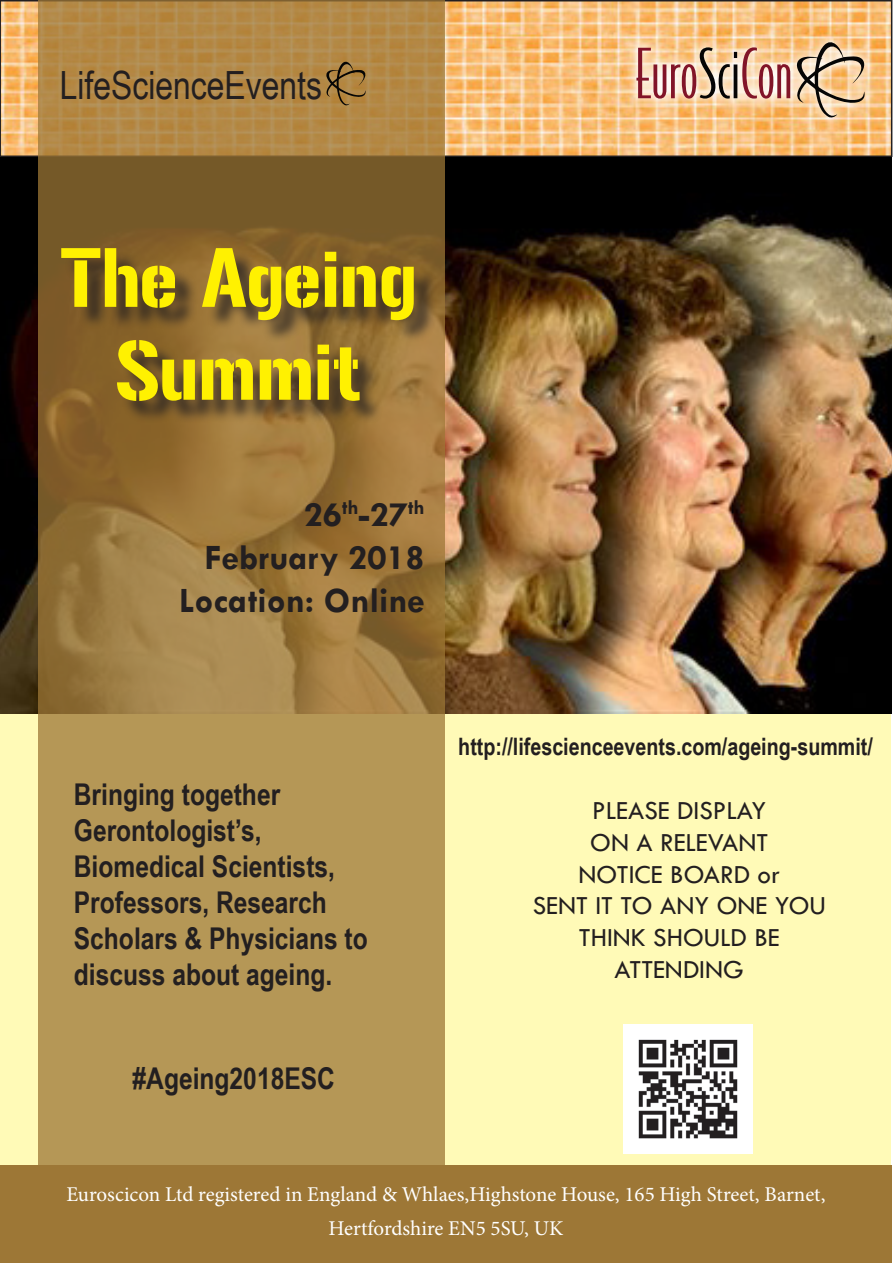
<style>
.page{position:relative;width:893px;height:1263px;background:#fff}
.page>*{position:absolute;margin:0;border:0;box-sizing:border-box;transform-origin:0 0}
.t1{font:83.1px "Gunplay";color:#fff101;scale:.94 1}
.t2{font:38.85px "Arial Narrow";color:#231f20}
.t3{font:700 36px "Tw Cen";color:#231f20}
.t4{font:700 30px/36px "Arial Narrow";color:#231f20}
.t5{font:27px "Tw Cen";color:#231f20}
.t6{font:700 24px "Arial Narrow";color:#231f20}
.t7{font:21px "Minion Pro";color:#fff}
</style>
<div class="page">
<div style="left:0;top:679px;width:891px;height:582px;background:#fffab7"></div>
<img style="left:3px;top:3px;width:886px;height:151px">
<div style="left:0;top:0;width:892px;height:157px;border:2px solid #231f20"></div>
<div style="left:0;top:1165px;width:892px;height:97px;background:#9d7736"></div>
<img style="left:0;top:157px;width:892px;height:557px">
<svg style="left:38px;top:1px;width:407px;height:1164px;background:#a78548"></svg>
<div style="left:64px;top:251px;width:373px;height:172px;background:#231f20;opacity:.75"></div>
<img style="left:623px;top:1025px;width:129px;height:128px">
<svg style="left:624px;top:30px;width:254px;height:101px;background:#f8c280"></svg>
<svg style="left:636px;top:41px;width:230px;height:77px;background:#d9b18d"></svg>
<svg style="left:325px;top:61px;width:41px;height:45px;background:#95713a"></svg>
<p class="t2" style="left:60px;top:57px;width:264px">LifeScienceEvents</p>
<p class="t1" style="left:59px;top:234px;width:382px">The Ageing</p>
<p class="t1" style="left:114px;top:327px;width:264px">Summit</p>
<p class="t3" style="left:304px;top:492px;width:122px">26<sup>th</sup>-27<sup>th</sup></p>
<p class="t3" style="left:205px;top:536px;width:222px">February 2018</p>
<p class="t3" style="left:179px;top:579px;width:247px">Location: Online</p>
<p class="t4" style="left:74px;top:775px;width:295px">Bringing together<br>Gerontologist’s,<br>Biomedical Scientists,<br>Professors, Research<br>Scholars &amp; Physicians to discuss about ageing.</p>
<p class="t4" style="left:133px;top:1059px;width:204px">#Ageing2018ESC</p>
<p class="t6" style="left:458px;top:728px;width:416px">http://lifescienceevents.com/ageing-summit/</p>
<p class="t5" style="left:592px;top:794px;width:175px">PLEASE DISPLAY</p>
<p class="t5" style="left:590px;top:826px;width:180px">ON A RELEVANT</p>
<p class="t5" style="left:579px;top:858px;width:203px">NOTICE BOARD or</p>
<p class="t5" style="left:533px;top:890px;width:295px">SENT IT TO ANY ONE YOU</p>
<p class="t5" style="left:579px;top:921px;width:202px">THINK SHOULD BE</p>
<p class="t5" style="left:614px;top:953px;width:131px">ATTENDING</p>
<p class="t7" style="left:66px;top:1180px;width:761px">Euroscicon Ltd registered in England &amp; Whlaes,Highstone House, 165 High Street, Barnet,</p>
<p class="t7" style="left:329px;top:1214px;width:236px">Hertfordshire EN5 5SU, UK</p>
</div>
